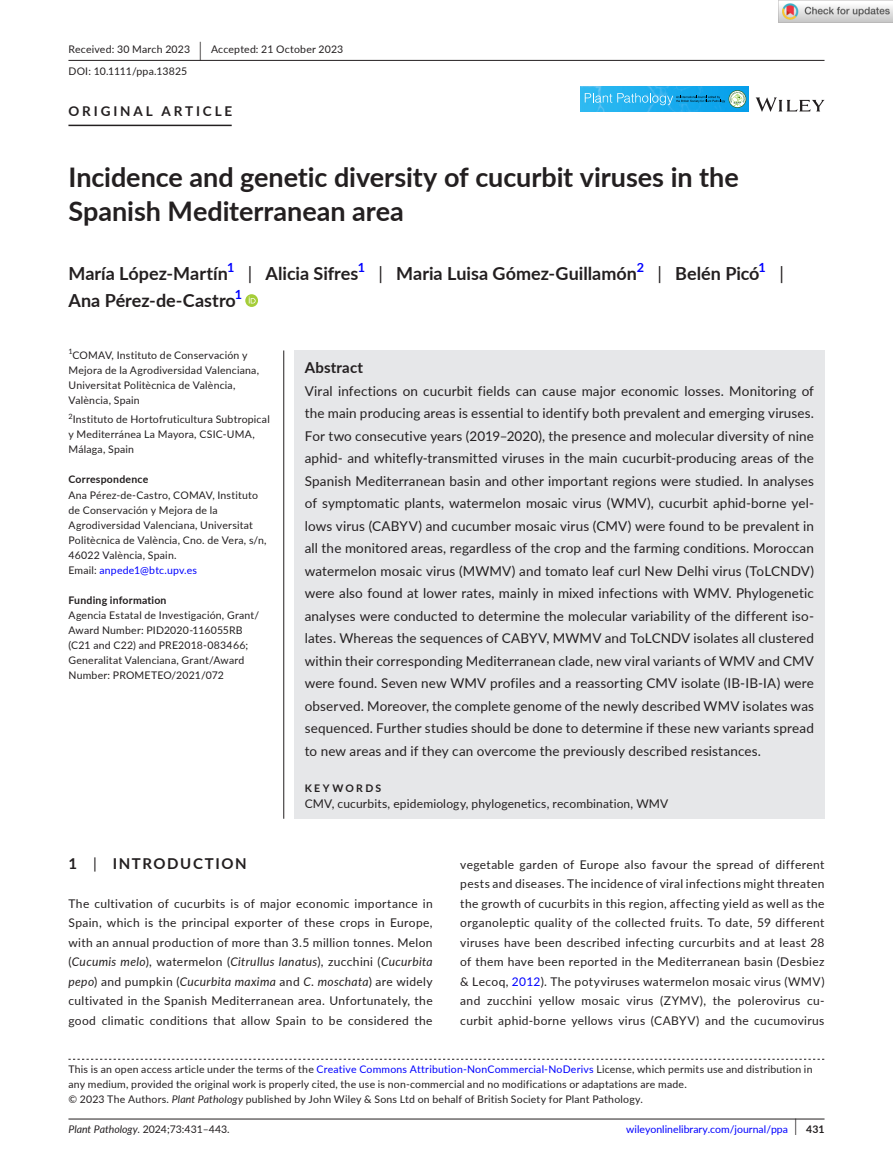
<style>
.page{position:relative;width:893px;height:1174px;background:#fff}
.page>*{position:absolute;margin:0;border:0;box-sizing:border-box;transform-origin:0 0}
.t1{font:700 27px/34.5px "Lato";color:#231f20}
.t2{font:700 18px "Lato";color:#231f20}
.t3{font:18px "Lato";color:#231f20}
.t4{font:700 15px "Lato";letter-spacing:.1em;color:#231f20}
.t5{font:700 15px "Lato";letter-spacing:.015em;color:#231f20}
.t6{font:13.5px/22.5px "Lato";letter-spacing:.01em;color:#231f20;text-align:justify}
.t7{font:700 13.5px "Lato";letter-spacing:.215em;color:#231f20}
.t8{font:700 12.6px "Lato";color:#00f}
.t9{font:12px/19.5px "Lato";letter-spacing:.025em;color:#231f20;text-align:justify}
.t10{font:10.5px/15px "Lato";letter-spacing:.02em;color:#231f20}
.t11{font:10.5px "Lato";color:#00f}
.t12{font:700 10.5px "Lato";letter-spacing:.02em;color:#231f20}
.t13{font:10.5px "Lato";color:#231f20}
.t14{font:700 10.5px "Lato";letter-spacing:.22em;color:#231f20}
.t15{font:7.35px "Lato";color:#231f20}
.s1{font-size:19.65px}
.s2{font-weight:400}
.s3{color:#00f}
.s4{font-style:italic}
.s5{font-size:17.4px;color:#231f20}
.s6{font-weight:700;color:#231f20}
</style>
<div class="page">
<hr style="left:68px;top:1118px;width:756px;height:1px;background:#231f20">
<svg style="left:756px;top:97px;width:68px;height:15px"></svg>
<img style="left:580px;top:86px;width:168px;height:26px">
<svg style="left:729px;top:90px;width:17px;height:18px"></svg>
<svg style="left:729px;top:91px;width:17px;height:16px"></svg>
<svg style="left:585px;top:92px;width:160px;height:14px;background:#40b3e3"></svg>
<hr style="left:68px;top:60px;width:756px;height:1px;background:#231f20">
<hr style="left:68px;top:125px;width:164px;height:1px;background:#231f20">
<svg style="left:245px;top:294px;width:13px;height:13px"></svg>
<svg style="left:249px;top:296px;width:7px;height:7px"></svg>
<svg style="left:68px;top:1058px;width:756px;height:1px"></svg>
<div style="left:294px;top:350px;width:530px;height:468px;background:#e6e7e9"></div>
<hr style="left:283px;top:350px;width:1px;height:468px;background:#231f20">
<img style="left:779px;top:0;width:114px;height:23px">
<p class="t10" style="left:68px;top:38px;width:276px;line-height:21.8px">Received: 30 March 2023 <span class="s1">|</span> Accepted: 21 October 2023<br>DOI: 10.1111/ppa.13825</p>
<p class="t7" style="left:68px;top:101px;width:165px">ORIGINAL ARTICLE</p>
<h1 class="t1" style="left:68px;top:159px;width:672px">Incidence and genetic diversity of cucurbit viruses in the<br>Spanish Mediterranean area</h1>
<h2 class="t2" style="left:68px;top:260px;width:161px">María López-Martín</h2>
<p class="t8" style="left:227px;top:258px;width:9px">1</p>
<h2 class="t2" style="left:248px;top:260px;width:112px"><span class="s2">|</span> Alicia Sifres</h2>
<p class="t8" style="left:358px;top:258px;width:9px">1</p>
<h2 class="t2" style="left:379px;top:260px;width:260px"><span class="s2">|</span> Maria Luisa Gómez-Guillamón</h2>
<p class="t8" style="left:637px;top:258px;width:9px">2</p>
<h2 class="t2" style="left:658px;top:260px;width:104px"><span class="s2">|</span> Belén Picó</h2>
<p class="t8" style="left:759px;top:258px;width:9px">1</p>
<h2 class="t3" style="left:779px;top:260px;width:6px">|</h2>
<h2 class="t2" style="left:68px;top:287px;width:169px">Ana Pérez-de-Castro</h2>
<p class="t8" style="left:235px;top:285px;width:9px">1</p>
<p class="t15" style="left:68px;top:346px;width:6px">1</p>
<p class="t10" style="left:68px;top:347px;width:192px;text-indent:4px">COMAV, Instituto de Conservación y Mejora de la Agrodiversidad Valenciana, Universitat Politècnica de València, València, Spain</p>
<p class="t10" style="left:68px;top:412px;width:203px"><sup>2</sup>Instituto de Hortofruticultura Subtropical y Mediterránea La Mayora, CSIC-UMA,<br>Málaga, Spain</p>
<p class="t12" style="left:68px;top:472px;width:81px">Correspondence</p>
<p class="t10" style="left:68px;top:487px;width:200px">Ana Pérez-de-Castro, COMAV, Instituto de Conservación y Mejora de la Agrodiversidad Valenciana, Universitat Politècnica de València, Cno. de Vera, s/n, 46022 València, Spain.<br>Email: <span class="s3">anpede1@btc.upv.es</span></p>
<p class="t12" style="left:68px;top:592px;width:100px">Funding information</p>
<p class="t10" style="left:68px;top:607px;width:192px">Agencia Estatal de Investigación, Grant/ Award Number: PID2020-116055RB (C21 and C22) and PRE2018-083466; Generalitat Valenciana, Grant/Award Number: PROMETEO/2021/072</p>
<p class="t5" style="left:305px;top:356px;width:60px">Abstract</p>
<p class="t6" style="left:305px;top:379px;width:511px">Viral infections on cucurbit fields can cause major economic losses. Monitoring of the main producing areas is essential to identify both prevalent and emerging viruses.<br>For two consecutive years (2019–2020), the presence and molecular diversity of nine aphid- and whitefly-transmitted viruses in the main cucurbit-producing areas of the Spanish Mediterranean basin and other important regions were studied. In analyses of symptomatic plants, watermelon mosaic virus (WMV), cucurbit aphid-borne yel&shy;lows virus (CABYV) and cucumber mosaic virus (CMV) were found to be prevalent in all the monitored areas, regardless of the crop and the farming conditions. Moroccan watermelon mosaic virus (MWMV) and tomato leaf curl New Delhi virus (ToLCNDV) were also found at lower rates, mainly in mixed infections with WMV. Phylogenetic analyses were conducted to determine the molecular variability of the different iso&shy;lates. Whereas the sequences of CABYV, MWMV and ToLCNDV isolates all clustered within their corresponding Mediterranean clade, new viral variants of WMV and CMV were found. Seven new WMV profiles and a reassorting CMV isolate (IB-IB-IA) were observed. Moreover, the complete genome of the newly described WMV isolates was sequenced. Further studies should be done to determine if these new variants spread to new areas and if they can overcome the previously described resistances.</p>
<p class="t14" style="left:305px;top:780px;width:78px">KEYWORDS</p>
<p class="t9" style="left:305px;top:793px;width:365px">CMV, cucurbits, epidemiology, phylogenetics, recombination, WMV</p>
<p class="t4" style="left:68px;top:852px;width:180px">1 <span class="s2">|</span> INTRODUCTION</p>
<p class="t9" style="left:68px;top:893px;width:366px">The cultivation of cucurbits is of major economic importance in Spain, which is the principal exporter of these crops in Europe, with an annual production of more than 3.5 million tonnes. Melon (<span class="s4">Cucumis melo</span>), watermelon (<span class="s4">Citrullus lanatus</span>), zucchini (<span class="s4">Cucurbita pepo</span>) and pumpkin (<span class="s4">Cucurbita maxima</span> and <span class="s4">C</span>. <span class="s4">moschata</span>) are widely cultivated in the Spanish Mediterranean area. Unfortunately, the good climatic conditions that allow Spain to be considered the</p>
<p class="t9" style="left:460px;top:854px;width:366px">vegetable garden of Europe also favour the spread of different pests and diseases. The incidence of viral infections might threaten the growth of cucurbits in this region, affecting yield as well as the organoleptic quality of the collected fruits. To date, 59 different viruses have been described infecting curcurbits and at least 28 of them have been reported in the Mediterranean basin (Desbiez &amp; Lecoq, <span class="s3">2012</span>). The potyviruses watermelon mosaic virus (WMV) and zucchini yellow mosaic virus (ZYMV), the polerovirus cu&shy;curbit aphid-borne yellows virus (CABYV) and the cucumovirus</p>
<p class="t10" style="left:68px;top:1061px;width:746px">This is an open access article under the terms of the <span class="s3">Creative Commons Attribution-NonCommercial-NoDerivs</span> License, which permits use and distribution in any medium, provided the original work is properly cited, the use is non-commercial and no modifications or adaptations are made.<br>© 2023 The Authors. <span class="s4">Plant Pathology</span> published by John Wiley &amp; Sons Ltd on behalf of British Society for Plant Pathology.</p>
<p class="t13" style="left:68px;top:1121px;width:163px"><span class="s4">Plant Pathology.</span> 2024;73:431–443.</p>
<p class="t11" style="left:626px;top:1121px;width:200px">wileyonlinelibrary.com/journal/ppa <span class="s5">|</span> <span class="s6">431</span></p>
</div>
